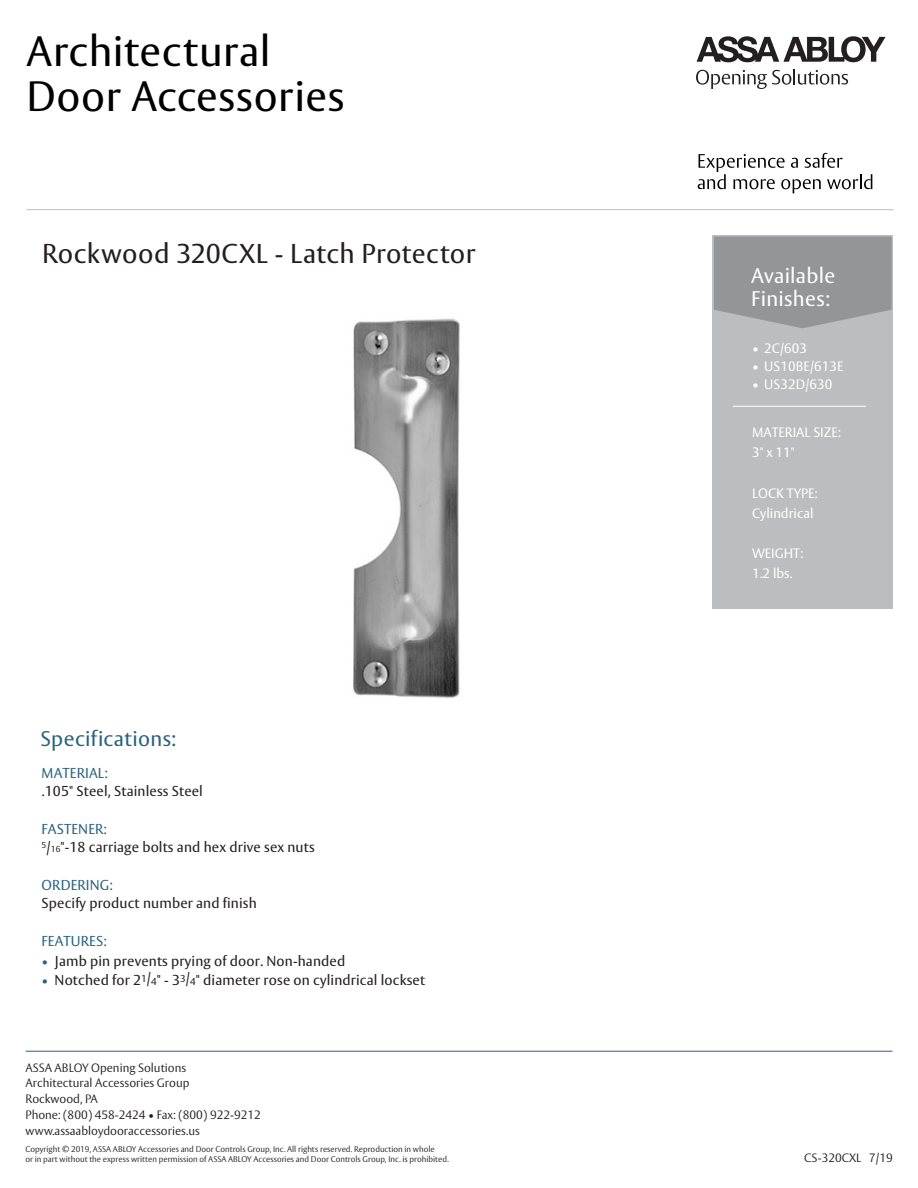
<style>
.page{position:relative;width:918px;height:1188px;background:#fff}
.page>*{position:absolute;margin:0;border:0;box-sizing:border-box;transform-origin:0 0}
.t1{font:42px/45.8px "ASSA Vesta";letter-spacing:.015em;color:#000}
.t2{font:27px "ASSA Vesta";letter-spacing:.015em;color:#231f20}
.t3{font:21px/22.5px "ASSA Vesta";letter-spacing:.015em;color:#fff}
.t4{font:21px "ASSA Vesta";letter-spacing:.015em;color:#2b627f}
.t5{font:14.25px/18.6px "ASSA Vesta";letter-spacing:.01em;color:#231f20}
.t6{font:14.25px "ASSA Vesta";letter-spacing:.01em;color:#2b627f}
.t7{font:13.5px/20.1px "ASSA Vesta";color:#fff}
.t8{font:300 12px/15.8px "ASSA Vesta";color:#231f20}
.t9{font:300 8.25px/9.8px "ASSA Vesta";color:#231f20}
.s1{color:#2b627f}
.s2{font-size:8.55px}
.s3{font-size:13.5px;color:#2b627f}
.s4{font-size:10.05px}
</style>
<div class="page">
<div style="left:713px;top:235px;width:180px;height:374px;background:#bcbdc0"></div>
<svg style="left:714px;top:237px;width:178px;height:91px;background:#97989b"></svg>
<hr style="left:26px;top:1051px;width:866px;height:1px;background:#2b627f">
<hr style="left:733px;top:406px;width:133px;height:1px;background:#fff">
<img style="left:353px;top:318px;width:107px;height:380px">
<hr style="left:27px;top:209px;width:867px;height:1px;background:#bcbdc0">
<svg style="left:697px;top:36px;width:189px;height:26px"></svg>
<svg style="left:696px;top:69px;width:152px;height:20px"></svg>
<svg style="left:698px;top:153px;width:174px;height:40px"></svg>
<h1 class="t1" style="left:27px;top:30px;width:319px">Architectural<br>Door Accessories</h1>
<h2 class="t2" style="left:42px;top:237px;width:435px">Rockwood 320CXL - Latch Protector</h2>
<h3 class="t4" style="left:41px;top:726px;width:137px">Specifications:</h3>
<h3 class="t6" style="left:42px;top:764px;width:68px">MATERIAL:</h3>
<h3 class="t5" style="left:42px;top:783px;width:163px">.105" Steel, Stainless Steel</h3>
<h3 class="t5" style="left:42px;top:820px;width:275px"><span class="s1">FASTENER:<br></span><sup>5</sup>/<span class="s2">16</span>"-18 carriage bolts and hex drive sex nuts</h3>
<h3 class="t6" style="left:42px;top:876px;width:73px">ORDERING:</h3>
<h3 class="t5" style="left:42px;top:895px;width:217px">Specify product number and finish</h3>
<h3 class="t6" style="left:42px;top:932px;width:67px">FEATURES:</h3>
<h3 class="t5" style="left:42px;top:952px;width:305px"><span class="s3">•</span> Jamb pin prevents prying of door. Non-handed</h3>
<h3 class="t5" style="left:42px;top:971px;width:385px"><span class="s3">•</span> Notched for 2<sup>1</sup>/<span class="s4">4</span>" - 3<sup>3</sup>/<span class="s4">4</span>" diameter rose on cylindrical lockset</h3>
<h3 class="t8" style="left:26px;top:1060px;width:237px">ASSA ABLOY Opening Solutions<br>Architectural Accessories Group<br>Rockwood, PA<br>Phone: (800) 458-2424 • Fax: (800) 922-9212 www.assaabloydooraccessories.us</h3>
<p class="t9" style="left:26px;top:1144px;width:425px">Copyright © 2019, ASSA ABLOY Accessories and Door Controls Group, Inc. All rights reserved. Reproduction in whole<br>or in part without the express written permission of ASSA ABLOY Accessories and Door Controls Group, Inc. is prohibited.</p>
<h3 class="t3" style="left:751px;top:265px;width:86px">Available<br>Finishes:</h3>
<h3 class="t7" style="left:752px;top:339px;width:56px">• 2C/603</h3>
<h3 class="t7" style="left:752px;top:357px;width:93px">• US10BE/613E</h3>
<h3 class="t7" style="left:752px;top:374px;width:82px">• US32D/630</h3>
<h3 class="t7" style="left:752px;top:423px;width:90px">MATERIAL SIZE:<br>3" x 11"</h3>
<h3 class="t7" style="left:752px;top:483px;width:67px">LOCK TYPE:<br>Cylindrical</h3>
<h3 class="t7" style="left:752px;top:544px;width:53px">WEIGHT:<br>1.2 lbs.</h3>
<h3 class="t8" style="left:804px;top:1151px;width:90px">CS-320CXL 7/19</h3>
</div>
